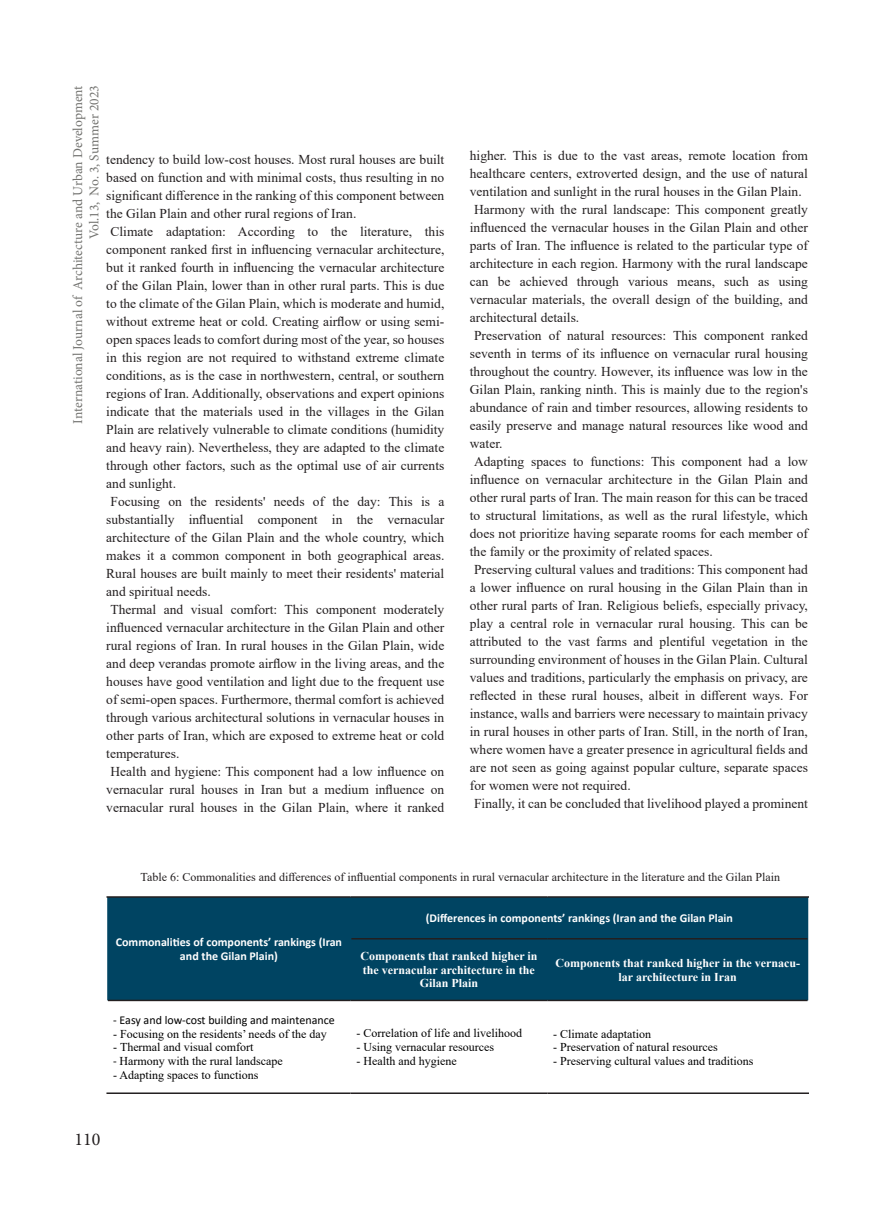
<style>
.page{position:relative;width:893px;height:1212px;background:#fff}
.page>*{position:absolute;margin:0;border:0;box-sizing:border-box;transform-origin:0 0}
.t1{font:18px "Minion Pro";color:#231f20}
.متن_لاتین_اصلی{font:13.5px/18px "Times New Roman";color:#231f20;text-align:justify}
.t2{font:13.5px/16.2px "Minion Pro";letter-spacing:-.005em;color:#737370;text-align:right}
.t3{font:12px "Times New Roman";color:#000}
.t4{font:700 12px/13.8px "Times New Roman";color:#fff;text-align:center}
.abstract{font:12px "Times New Roman";color:#231f20}
.t5{font:700 12px/13.8px "Calibri";color:#fff;text-align:center}
.t6{font:12px "Calibri";color:#000}
.s1{font-family:"Calibri"}
</style>
<div class="page">
<div style="left:107px;top:898px;width:701px;height:102px;background:#004462"></div>
<hr style="left:106px;top:896px;width:245px;height:2px;background:#231f20">
<hr style="left:351px;top:896px;width:196px;height:2px;background:#231f20">
<hr style="left:547px;top:896px;width:262px;height:2px;background:#231f20">
<hr style="left:351px;top:938px;width:196px;height:1px;background:#231f20">
<hr style="left:547px;top:938px;width:260px;height:1px;background:#231f20">
<hr style="left:108px;top:1000px;width:243px;height:1px;background:#231f20">
<hr style="left:351px;top:1000px;width:196px;height:1px;background:#231f20">
<hr style="left:547px;top:1000px;width:260px;height:1px;background:#231f20">
<hr style="left:106px;top:1092px;width:245px;height:2px;background:#231f20">
<hr style="left:351px;top:1092px;width:196px;height:2px;background:#231f20">
<hr style="left:547px;top:1092px;width:262px;height:2px;background:#231f20">
<p class="t2" style="left:70px;top:423px;width:339px;rotate:-90deg">International Journal of Architecture and Urban Development<br>Vol.13, No. 3, Summer 2023</p>
<p class="متن_لاتین_اصلی" style="left:106px;top:150px;width:340px">tendency to build low-cost houses. Most rural houses are built based on function and with minimal costs, thus resulting in no significant difference in the ranking of this component between the Gilan Plain and other rural regions of Iran.</p>
<p class="متن_لاتین_اصلی" style="left:106px;top:222px;width:340px;text-indent:4px">Climate adaptation: According to the literature, this component ranked first in influencing vernacular architecture, but it ranked fourth in influencing the vernacular architecture of the Gilan Plain, lower than in other rural parts. This is due to the climate of the Gilan Plain, which is moderate and humid, without extreme heat or cold. Creating airflow or using semi&shy;open spaces leads to comfort during most of the year, so houses in this region are not required to withstand extreme climate conditions, as is the case in northwestern, central, or southern regions of Iran. Additionally, observations and expert opinions indicate that the materials used in the villages in the Gilan Plain are relatively vulnerable to climate conditions (humidity and heavy rain). Nevertheless, they are adapted to the climate through other factors, such as the optimal use of air currents and sunlight.</p>
<p class="متن_لاتین_اصلی" style="left:106px;top:492px;width:340px;text-indent:4px">Focusing on the residents' needs of the day: This is a substantially influential component in the vernacular architecture of the Gilan Plain and the whole country, which makes it a common component in both geographical areas.<br>Rural houses are built mainly to meet their residents' material and spiritual needs.</p>
<p class="متن_لاتین_اصلی" style="left:106px;top:600px;width:340px;text-indent:4px">Thermal and visual comfort: This component moderately influenced vernacular architecture in the Gilan Plain and other rural regions of Iran. In rural houses in the Gilan Plain, wide and deep verandas promote airflow in the living areas, and the houses have good ventilation and light due to the frequent use of semi-open spaces. Furthermore, thermal comfort is achieved through various architectural solutions in vernacular houses in other parts of Iran, which are exposed to extreme heat or cold temperatures.</p>
<p class="متن_لاتین_اصلی" style="left:106px;top:762px;width:340px;text-align:center">Health and hygiene: This component had a low influence on vernacular rural houses in Iran but a medium influence on vernacular rural houses in the Gilan Plain, where it ranked</p>
<p class="متن_لاتین_اصلی" style="left:470px;top:146px;width:340px">higher. This is due to the vast areas, remote location from healthcare centers, extroverted design, and the use of natural ventilation and sunlight in the rural houses in the Gilan Plain.</p>
<p class="متن_لاتین_اصلی" style="left:470px;top:200px;width:340px;text-indent:4px">Harmony with the rural landscape: This component greatly influenced the vernacular houses in the Gilan Plain and other parts of Iran. The influence is related to the particular type of architecture in each region. Harmony with the rural landscape can be achieved through various means, such as using vernacular materials, the overall design of the building, and architectural details.</p>
<p class="متن_لاتین_اصلی" style="left:470px;top:326px;width:340px;text-indent:4px">Preservation of natural resources: This component ranked seventh in terms of its influence on vernacular rural housing throughout the country. However, its influence was low in the Gilan Plain, ranking ninth. This is mainly due to the region's abundance of rain and timber resources, allowing residents to easily preserve and manage natural resources like wood and water.</p>
<p class="متن_لاتین_اصلی" style="left:470px;top:452px;width:340px;text-indent:4px">Adapting spaces to functions: This component had a low influence on vernacular architecture in the Gilan Plain and other rural parts of Iran. The main reason for this can be traced to structural limitations, as well as the rural lifestyle, which does not prioritize having separate rooms for each member of the family or the proximity of related spaces.</p>
<p class="متن_لاتین_اصلی" style="left:470px;top:560px;width:340px;text-indent:4px">Preserving cultural values and traditions: This component had a lower influence on rural housing in the Gilan Plain than in other rural parts of Iran. Religious beliefs, especially privacy, play a central role in vernacular rural housing. This can be attributed to the vast farms and plentiful vegetation in the surrounding environment of houses in the Gilan Plain. Cultural values and traditions, particularly the emphasis on privacy, are reflected in these rural houses, albeit in different ways. For instance, walls and barriers were necessary to maintain privacy in rural houses in other parts of Iran. Still, in the north of Iran, where women have a greater presence in agricultural fields and are not seen as going against popular culture, separate spaces for women were not required.</p>
<p class="متن_لاتین_اصلی" style="left:474px;top:794px;width:335px">Finally, it can be concluded that livelihood played a prominent</p>
<p class="abstract" style="left:141px;top:869px;width:641px">Table 6: Commonalities and differences of influential components in rural vernacular architecture in the literature and the Gilan Plain</p>
<p class="t5" style="left:116px;top:935px;width:228px">Commonalities of components’ rankings (Iran and the Gilan Plain)</p>
<p class="t6" style="left:113px;top:1011px;width:223px">- Easy and low-cost building and maintenance</p>
<p class="t3" style="left:113px;top:1025px;width:215px">- Focusing on the residents’ needs of the day</p>
<p class="t3" style="left:113px;top:1039px;width:142px">- Thermal and visual comfort</p>
<p class="t3" style="left:113px;top:1052px;width:171px"><span class="s1">-</span> Harmony with the rural landscape</p>
<p class="t3" style="left:113px;top:1066px;width:147px">- Adapting spaces to functions</p>
<p class="t5" style="left:426px;top:911px;width:309px">)Differences in components’ rankings (Iran and the Gilan Plain</p>
<p class="t4" style="left:360px;top:948px;width:179px">Components that ranked higher in the vernacular architecture in the<br>Gilan Plain</p>
<p class="t4" style="left:555px;top:955px;width:246px">Components that ranked higher in the vernacu&shy;lar architecture in Iran</p>
<p class="t3" style="left:357px;top:1025px;width:167px">- Correlation of life and livelihood</p>
<p class="t3" style="left:357px;top:1038px;width:139px">- Using vernacular resources</p>
<p class="t3" style="left:357px;top:1052px;width:102px">- Health and hygiene</p>
<p class="t3" style="left:553px;top:1025px;width:99px">- Climate adaptation</p>
<p class="t3" style="left:553px;top:1039px;width:166px">- Preservation of natural resources</p>
<p class="t3" style="left:553px;top:1052px;width:202px">- Preserving cultural values and traditions</p>
<h1 class="t1" style="left:74px;top:1127px;width:27px">110</h1>
</div>
